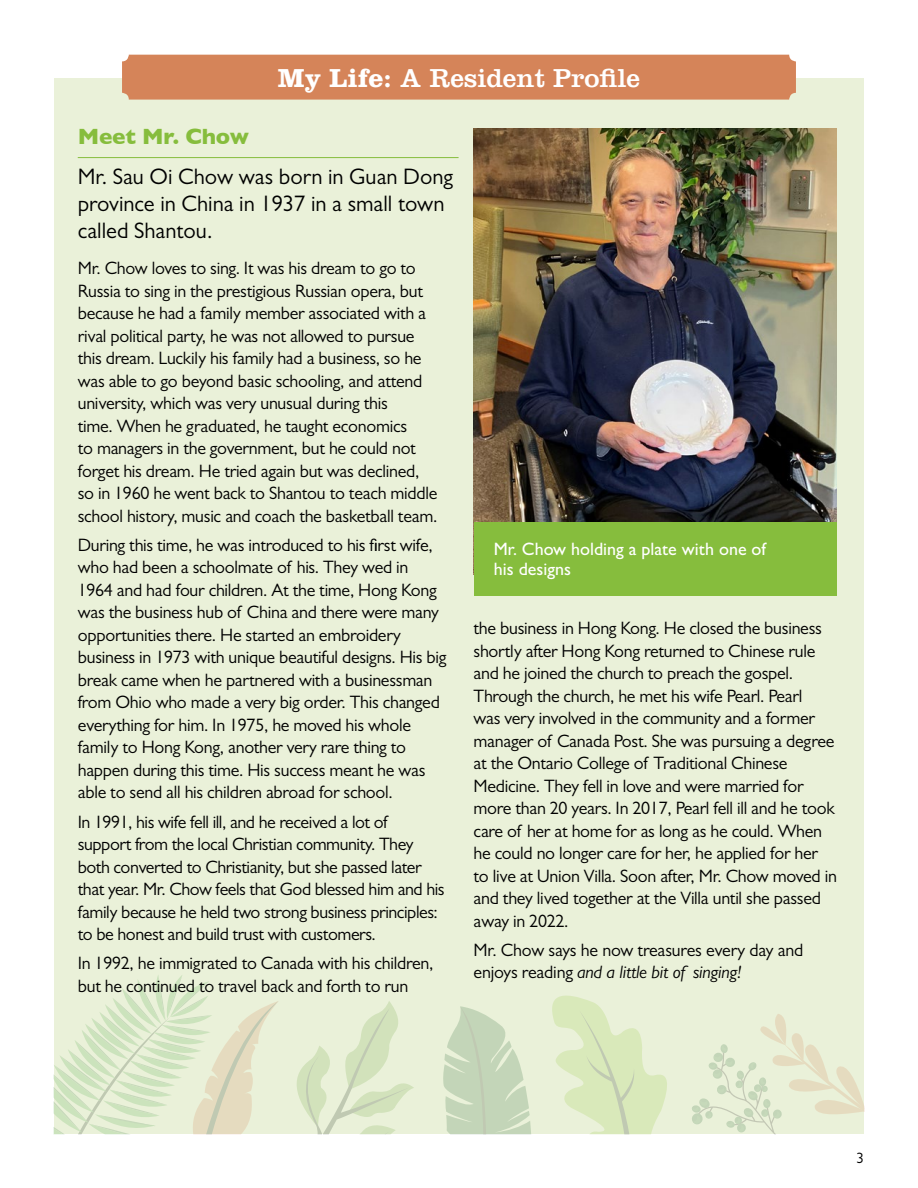
<style>
.page{position:relative;width:918px;height:1188px;background:#fff}
.page>*{position:absolute;margin:0;border:0;box-sizing:border-box;transform-origin:0 0}
.t1{font:27px "Clarendon LT Std";color:#fff}
.t2{font:22.5px/27px "Gill Sans MT Pro";color:#000}
.t3{font:700 22.5px "Gill Sans";letter-spacing:-.01em;color:#86bd3d}
.t4{font:18px/22.5px "Gill Sans MT Pro";letter-spacing:-.015em;color:#000}
.t5{font:500 18px/20.7px "Gill Sans MT Pro";color:#fff}
.t6{font:15px "Gill Sans MT Pro";color:#000}
.s1{font-weight:700}
.s2{font-style:italic}
</style>
<div class="page">
<div style="left:54px;top:78px;width:810px;height:1056px;background:#eaf1d9"></div>
<svg style="left:443px;top:1006px;width:88px;height:128px"></svg>
<svg style="left:552px;top:995px;width:115px;height:139px"></svg>
<svg style="left:53px;top:975px;width:225px;height:159px"></svg>
<svg style="left:297px;top:1001px;width:117px;height:133px"></svg>
<svg style="left:692px;top:1014px;width:173px;height:120px"></svg>
<div style="left:122px;top:55px;width:674px;height:45px;background:#d58459;border-radius:7px"></div>
<hr style="left:78px;top:157px;width:381px;height:1px;background:#86bd3d">
<img style="left:474px;top:128px;width:363px;height:394px">
<div style="left:474px;top:522px;width:363px;height:74px;background:#86bd3d"></div>
<h1 class="t1" style="left:278px;top:62px;width:364px"><span class="s1">My Life:</span> A Resident Profile</h1>
<p class="t3" style="left:78px;top:118px;width:173px">Meet Mr. Chow</p>
<p class="t2" style="left:78px;top:163px;width:377px">Mr. Sau Oi Chow was born in Guan Dong province in China in 1937 in a small town called Shantou.</p>
<p class="t4" style="left:78px;top:257px;width:361px">Mr. Chow loves to sing. It was his dream to go to Russia to sing in the prestigious Russian opera, but because he had a family member associated with a rival political party, he was not allowed to pursue this dream. Luckily his family had a business, so he was able to go beyond basic schooling, and attend university, which was very unusual during this<br>time. When he graduated, he taught economics<br>to managers in the government, but he could not forget his dream. He tried again but was declined, so in 1960 he went back to Shantou to teach middle school history, music and coach the basketball team.</p>
<p class="t4" style="left:78px;top:533px;width:370px">During this time, he was introduced to his first wife, who had been a schoolmate of his. They wed in 1964 and had four children. At the time, Hong Kong was the business hub of China and there were many opportunities there. He started an embroidery business in 1973 with unique beautiful designs. His big break came when he partnered with a businessman from Ohio who made a very big order. This changed everything for him. In 1975, he moved his whole family to Hong Kong, another very rare thing to happen during this time. His success meant he was able to send all his children abroad for school.</p>
<p class="t4" style="left:78px;top:810px;width:368px">In 1991, his wife fell ill, and he received a lot of support from the local Christian community. They both converted to Christianity, but she passed later that year. Mr. Chow feels that God blessed him and his family because he held two strong business principles: to be honest and build trust with customers.</p>
<p class="t4" style="left:78px;top:952px;width:357px">In 1992, he immigrated to Canada with his children, but he continued to travel back and forth to run</p>
<p class="t5" style="left:494px;top:538px;width:274px">Mr. Chow holding a plate with one of his designs</p>
<p class="t4" style="left:474px;top:617px;width:365px">the business in Hong Kong. He closed the business shortly after Hong Kong returned to Chinese rule and he joined the church to preach the gospel.<br>Through the church, he met his wife Pearl. Pearl<br>was very involved in the community and a former manager of Canada Post. She was pursuing a degree at the Ontario College of Traditional Chinese Medicine. They fell in love and were married for more than 20 years. In 2017, Pearl fell ill and he took care of her at home for as long as he could. When he could no longer care for her, he applied for her to live at Union Villa. Soon after, Mr. Chow moved in and they lived together at the Villa until she passed away in 2022.</p>
<p class="t4" style="left:474px;top:938px;width:331px">Mr. Chow says he now treasures every day and enjoys reading <span class="s2">and a little bit of singing!</span></p>
<p class="t6" style="left:856px;top:1149px;width:9px">3</p>
</div>
